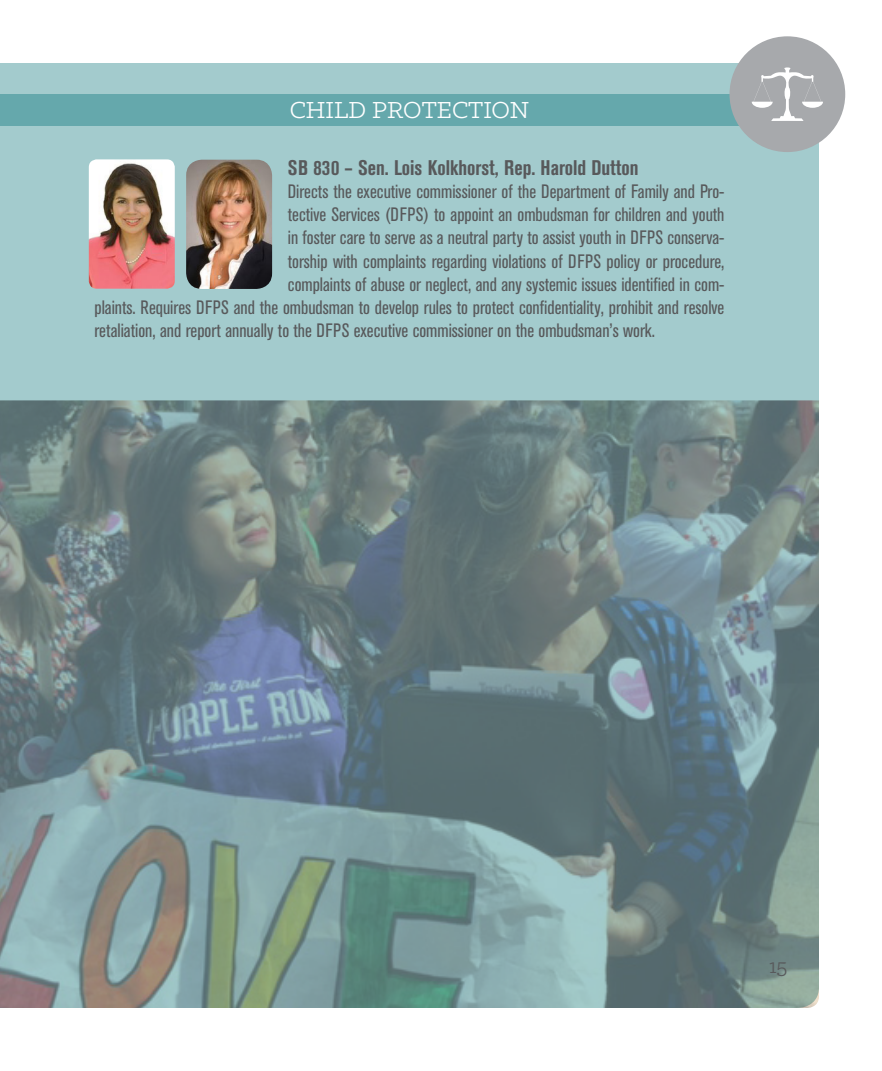
<style>
.page{position:relative;width:882px;height:1071px;background:#fff}
.page>*{position:absolute;margin:0;border:0;box-sizing:border-box;transform-origin:0 0}
.t1{font:26.25px "Klinic Slab";color:#fff}
.t2{font:22.75px "Klinic Slab";color:#58595b}
.t3{font:700 condensed 21px "Akzidenz Grotesk BE";color:#58595b}
.t4{font:condensed 19.25px "Akzidenz Grotesk BE";color:#58595b}
</style>
<div class="page">
<div style="left:0;top:63px;width:819px;height:337px;background:#a3cbcd"></div>
<div style="left:0;top:94px;width:819px;height:32px;background:#65a8ac"></div>
<img style="left:186px;top:160px;width:86px;height:129px">
<img style="left:89px;top:159px;width:86px;height:130px">
<div style="left:730px;top:36px;width:115px;height:116px;background:#a7a9ac;border-radius:58px"></div>
<svg style="left:752px;top:67px;width:71px;height:54px"></svg>
<img style="left:0;top:400px;width:819px;height:608px">
<p class="t1" style="left:290px;top:93px;width:241px">CHILD PROTECTION</p>
<p class="t3" style="left:288px;top:156px;width:352px">SB 830 – Sen. Lois Kolkhorst, Rep. Harold Dutton</p>
<p class="t4" style="left:288px;top:181px;width:438px">Directs the executive commissioner of the Department of Family and Pro-</p>
<p class="t4" style="left:288px;top:204px;width:438px">tective Services (DFPS) to appoint an ombudsman for children and youth</p>
<p class="t4" style="left:288px;top:227px;width:438px">in foster care to serve as a neutral party to assist youth in DFPS conserva-</p>
<p class="t4" style="left:288px;top:250px;width:438px">torship with complaints regarding violations of DFPS policy or procedure,</p>
<p class="t4" style="left:288px;top:273px;width:438px">complaints of abuse or neglect, and any systemic issues identified in com-</p>
<p class="t4" style="left:94px;top:296px;width:631px">plaints. Requires DFPS and the ombudsman to develop rules to protect confidentiality, prohibit and resolve</p>
<p class="t4" style="left:94px;top:320px;width:562px">retaliation, and report annually to the DFPS executive commissioner on the ombudsman’s work.</p>
<p class="t2" style="left:769px;top:952px;width:20px">15</p>
</div>
